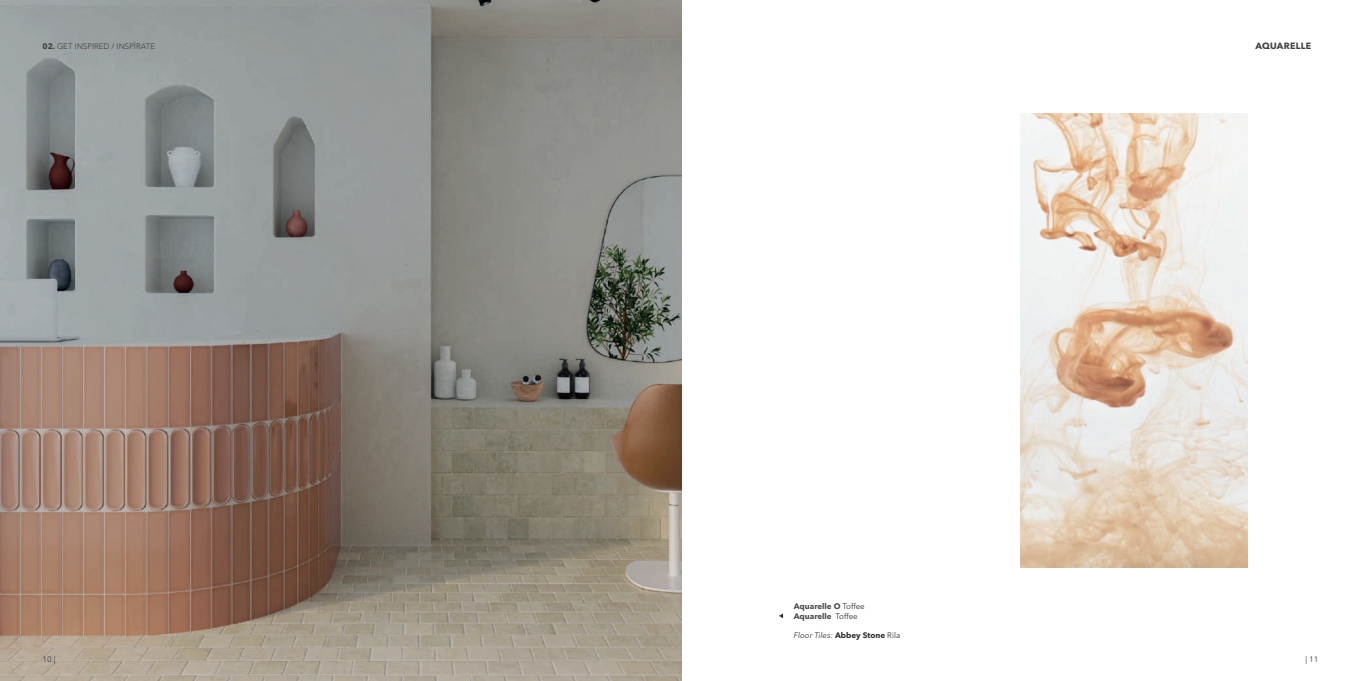
<style>
.page{position:relative;width:1361px;height:681px;background:#fff}
.page>*{position:absolute;margin:0;border:0;box-sizing:border-box;transform-origin:0 0}
.t1{font:700 9px "Avenir Next LT Pro";letter-spacing:.035em;color:#3e3e3f}
.t2{font:700 8px/9.6px "Avenir Next LT Pro";color:#4a4b4c}
.t3{font:italic 8px "Avenir Next LT Pro";color:#312f30}
.t4{font:300 8px "Avenir LT Std";color:#3e3e3f}
.t5{font:8px "Avenir Next LT Pro";color:#3e3e3f}
.s1{font-family:"Avenir Next LT Pro";font-weight:700}
.s2{font-weight:400;color:#312f30}
.s3{font-weight:700;font-style:normal}
.s4{font-style:normal}
</style>
<div class="page">
<svg style="left:779px;top:613px;width:4px;height:5px"></svg>
<img style="left:0;top:0;width:681px;height:680px">
<img style="left:1020px;top:113px;width:227px;height:454px">
<p class="t4" style="left:43px;top:41px;width:114px"><span class="s1">02.</span> GET INSPIRED / INSPÍRATE</p>
<p class="t1" style="left:1255px;top:41px;width:57px">AQUARELLE</p>
<p class="t2" style="left:794px;top:601px;width:73px">Aquarelle O <span class="s2">Toffee<br></span>Aquarelle <span class="s2">Toffee</span></p>
<p class="t3" style="left:794px;top:630px;width:108px">Floor Tiles: <span class="s3">Abbey Stone</span> <span class="s4">Rila</span></p>
<p class="t5" style="left:43px;top:654px;width:15px">10 |</p>
<p class="t5" style="left:1305px;top:654px;width:15px">| 11</p>
</div>
